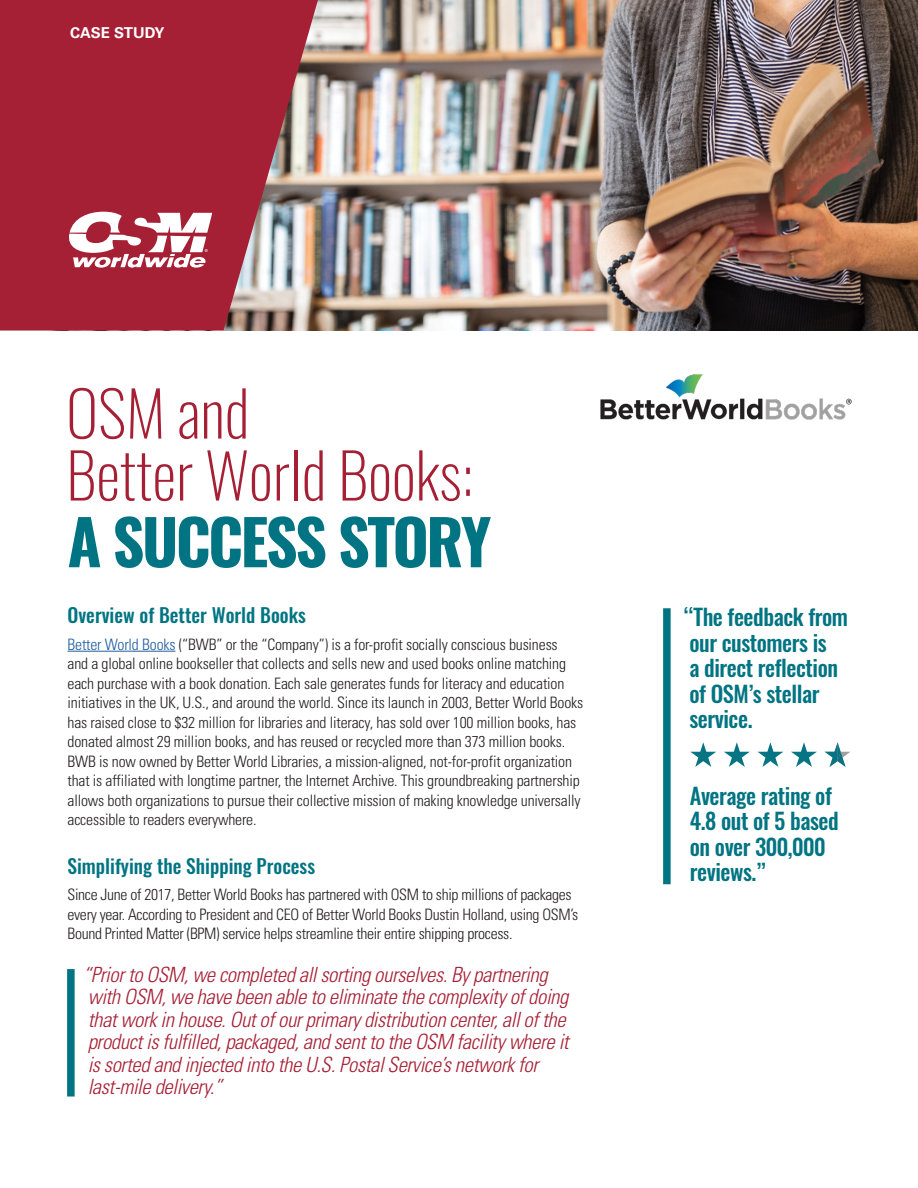
<style>
.page{position:relative;width:918px;height:1188px;background:#fff}
.page>*{position:absolute;margin:0;border:0;box-sizing:border-box;transform-origin:0 0}
.t1{font:200 61.95px/61.9px "Oswald";color:#a62035}
.t2{font:700 61.95px "Oswald";letter-spacing:-.04em;color:#007482}
.t3{font:500 22.5px/25.5px "Oswald";letter-spacing:-.02em;color:#007482}
.t4{font:italic 300 condensed 21px/22.5px "Univers";letter-spacing:-.02em;color:#a62035}
.t5{font:500 19.5px "Oswald";color:#007482}
.t6{font:300 condensed 15.75px/19.5px "Univers";letter-spacing:-.01em;color:#231f20}
.t7{font:700 15px "Univers";color:#fff}
.s1{color:#215e9e}
</style>
<div class="page">
<img style="left:601px;top:374px;width:250px;height:45px">
<img style="left:318px;top:0;width:600px;height:330px">
<svg style="left:0;top:0;width:318px;height:330px;background:#a83647"></svg>
<div style="left:67px;top:969px;width:8px;height:128px;background:#007482"></div>
<svg style="left:69px;top:212px;width:143px;height:56px"></svg>
<div style="left:663px;top:608px;width:8px;height:276px;background:#007482"></div>
<hr style="left:68px;top:651px;width:107px;height:1px;background:#215e9e">
<svg style="left:690px;top:742px;width:26px;height:25px"></svg>
<svg style="left:724px;top:742px;width:26px;height:25px"></svg>
<svg style="left:757px;top:742px;width:26px;height:25px"></svg>
<svg style="left:791px;top:742px;width:26px;height:25px"></svg>
<svg style="left:825px;top:742px;width:25px;height:25px"></svg>
<p class="t7" style="left:70px;top:24px;width:96px">CASE STUDY</p>
<p class="t1" style="left:66px;top:382px;width:409px">OSM and<br>Better World Books:</p>
<p class="t2" style="left:68px;top:499px;width:425px">A SUCCESS STORY</p>
<p class="t5" style="left:68px;top:602px;width:240px">Overview of Better World Books</p>
<p class="t6" style="left:68px;top:634px;width:517px"><span class="s1">Better World Books</span> (“BWB” or the “Company”) is a for-profit socially conscious business<br>and a global online bookseller that collects and sells new and used books online matching each purchase with a book donation. Each sale generates funds for literacy and education initiatives in the UK, U.S., and around the world. Since its launch in 2003, Better World Books has raised close to $32 million for libraries and literacy, has sold over 100 million books, has donated almost 29 million books, and has reused or recycled more than 373 million books.<br>BWB is now owned by Better World Libraries, a mission-aligned, not-for-profit organization that is affiliated with longtime partner, the Internet Archive. This groundbreaking partnership allows both organizations to pursue their collective mission of making knowledge universally accessible to readers everywhere.</p>
<p class="t5" style="left:68px;top:852px;width:249px">Simplifying the Shipping Process</p>
<p class="t6" style="left:68px;top:885px;width:512px">Since June of 2017, Better World Books has partnered with OSM to ship millions of packages every year. According to President and CEO of Better World Books Dustin Holland, using OSM’s<br>Bound Printed Matter (BPM) service helps streamline their entire shipping process.</p>
<p class="t4" style="left:83px;top:963px;width:487px">“Prior to OSM, we completed all sorting ourselves. By partnering with OSM, we have been able to eliminate the complexity of doing that work in house. Out of our primary distribution center, all of the product is fulfilled, packaged, and sent to the OSM facility where it is sorted and injected into the U.S. Postal Service’s network for last-mile delivery.”</p>
<p class="t3" style="left:683px;top:605px;width:166px">“The feedback from our customers is<br>a direct reflection of OSM’s stellar service.</p>
<p class="t3" style="left:690px;top:783px;width:150px">Average rating of<br>4.8 out of 5 based on over 300,000 reviews.”</p>
</div>
